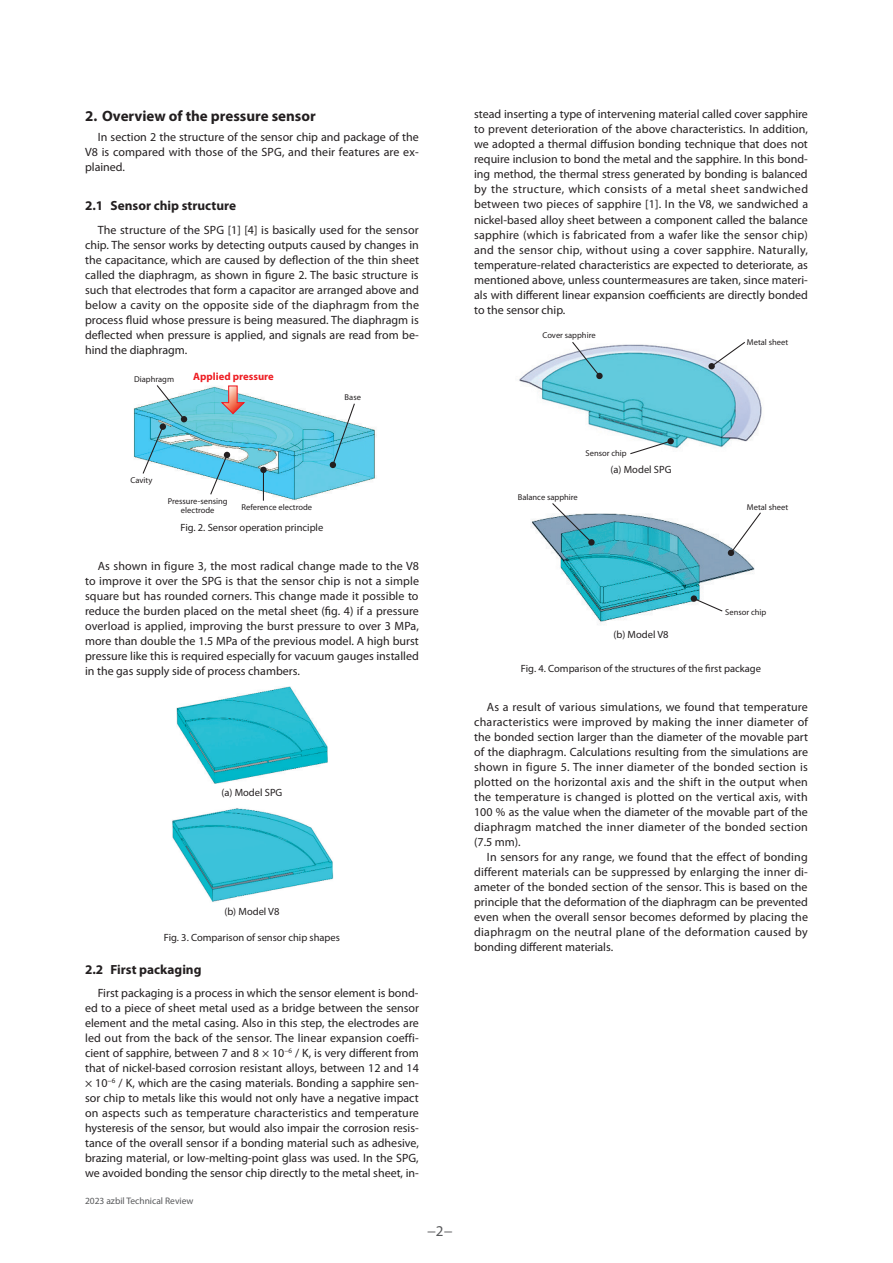
<style>
.page{position:relative;width:893px;height:1263px;background:#fff}
.page>*{position:absolute;margin:0;border:0;box-sizing:border-box;transform-origin:0 0}
.t1{font:700 15px "Myriad Pro";color:#231f20}
.t2{font:15px "Myriad Pro";color:#57585a}
.t3{font:700 13.35px "Myriad Pro";color:#231f20}
.t4{font:12px/15px "Myriad Pro";color:#231f20;text-align:justify}
.t5{font:700 10.65px "Myriad Pro";color:#ee1d23}
.t6{font:10.5px "Myriad Pro";color:#231f20}
.t7{font:9.45px "Myriad Pro";color:#57585a}
.t8{font:8.55px/9.8px "Myriad Pro";color:#231f20;text-align:center}
</style>
<div class="page">
<img style="left:133px;top:386px;width:244px;height:115px">
<svg style="left:330px;top:402px;width:26px;height:66px"></svg>
<hr style="left:263px;top:470px;width:1px;height:31px;background:#231f20">
<div style="left:260px;top:467px;width:7px;height:6px;background:#231f20;border-radius:50%"></div>
<svg style="left:209px;top:452px;width:21px;height:44px"></svg>
<svg style="left:180px;top:416px;width:8px;height:7px"></svg>
<svg style="left:142px;top:385px;width:44px;height:90px"></svg>
<div style="left:160px;top:423px;width:6px;height:7px;background:#231f20;border-radius:50%"></div>
<svg style="left:221px;top:385px;width:26px;height:30px"></svg>
<img style="left:177px;top:686px;width:150px;height:97px">
<img style="left:172px;top:808px;width:162px;height:94px">
<img style="left:519px;top:344px;width:243px;height:105px">
<img style="left:531px;top:513px;width:224px;height:110px">
<svg style="left:710px;top:342px;width:36px;height:26px"></svg>
<div style="left:708px;top:363px;width:7px;height:6px;background:#231f20;border-radius:50%"></div>
<svg style="left:728px;top:512px;width:33px;height:44px"></svg>
<svg style="left:571px;top:342px;width:30px;height:35px"></svg>
<div style="left:596px;top:372px;width:7px;height:7px;background:#231f20;border-radius:3px"></div>
<svg style="left:551px;top:503px;width:42px;height:41px"></svg>
<div style="left:588px;top:539px;width:7px;height:7px;background:#231f20;border-radius:3px"></div>
<svg style="left:629px;top:440px;width:43px;height:15px"></svg>
<div style="left:667px;top:438px;width:7px;height:6px;background:#231f20;border-radius:50%"></div>
<svg style="left:692px;top:597px;width:32px;height:15px"></svg>
<div style="left:691px;top:595px;width:6px;height:7px;background:#231f20;border-radius:50%"></div>
<p class="t1" style="left:85px;top:106px;width:232px">2. Overview of the pressure sensor</p>
<p class="t4" style="left:85px;top:129px;width:335px;text-indent:13px">In section 2 the structure of the sensor chip and package of the V8 is compared with those of the SPG, and their features are ex&shy;plained.</p>
<p class="t3" style="left:85px;top:197px;width:152px">2.1 Sensor chip structure</p>
<p class="t4" style="left:85px;top:222px;width:336px;text-indent:13px">The structure of the SPG [1] [4] is basically used for the sensor chip. The sensor works by detecting outputs caused by changes in the capacitance, which are caused by deflection of the thin sheet called the diaphragm, as shown in figure 2. The basic structure is such that electrodes that form a capacitor are arranged above and below a cavity on the opposite side of the diaphragm from the process fluid whose pressure is being measured. The diaphragm is deflected when pressure is applied, and signals are read from be&shy;hind the diaphragm.</p>
<p class="t8" style="left:134px;top:374px;width:41px">Diaphragm</p>
<p class="t5" style="left:193px;top:369px;width:82px">Applied pressure</p>
<p class="t8" style="left:345px;top:392px;width:18px">Base</p>
<p class="t8" style="left:131px;top:475px;width:23px">Cavity</p>
<p class="t8" style="left:168px;top:496px;width:61px">Pressure-sensing electrode</p>
<p class="t8" style="left:242px;top:502px;width:72px">Reference electrode</p>
<p class="t6" style="left:180px;top:521px;width:144px">Fig. 2. Sensor operation principle</p>
<p class="t4" style="left:85px;top:558px;width:335px;text-indent:13px">As shown in figure 3, the most radical change made to the V8 to improve it over the SPG is that the sensor chip is not a simple square but has rounded corners. This change made it possible to reduce the burden placed on the metal sheet (fig. 4) if a pressure overload is applied, improving the burst pressure to over 3 MPa, more than double the 1.5 MPa of the previous model. A high burst pressure like this is required especially for vacuum gauges installed in the gas supply side of process chambers.</p>
<p class="t6" style="left:221px;top:786px;width:62px">(a) Model SPG</p>
<p class="t6" style="left:224px;top:905px;width:57px">(b) Model V8</p>
<p class="t6" style="left:164px;top:930px;width:178px">Fig. 3. Comparison of sensor chip shapes</p>
<p class="t3" style="left:85px;top:961px;width:118px">2.2 First packaging</p>
<p class="t4" style="left:85px;top:986px;width:336px;text-indent:13px">First packaging is a process in which the sensor element is bond&shy;ed to a piece of sheet metal used as a bridge between the sensor element and the metal casing. Also in this step, the electrodes are led out from the back of the sensor. The linear expansion coeffi&shy;cient of sapphire, between 7 and 8 × 10<sup>−6</sup> / K, is very different from that of nickel-based corrosion resistant alloys, between 12 and 14 × 10<sup>−6</sup> / K, which are the casing materials. Bonding a sapphire sen&shy;sor chip to metals like this would not only have a negative impact on aspects such as temperature characteristics and temperature hysteresis of the sensor, but would also impair the corrosion resis&shy;tance of the overall sensor if a bonding material such as adhesive, brazing material, or low-melting-point glass was used. In the SPG, we avoided bonding the sensor chip directly to the metal sheet, in-</p>
<p class="t7" style="left:85px;top:1195px;width:110px">2023 azbil Technical Review</p>
<p class="t2" style="left:427px;top:1221px;width:27px">−2−</p>
<p class="t4" style="left:474px;top:107px;width:336px">stead inserting a type of intervening material called cover sapphire to prevent deterioration of the above characteristics. In addition, we adopted a thermal diffusion bonding technique that does not require inclusion to bond the metal and the sapphire. In this bond&shy;ing method, the thermal stress generated by bonding is balanced by the structure, which consists of a metal sheet sandwiched between two pieces of sapphire [1]. In the V8, we sandwiched a nickel-based alloy sheet between a component called the balance sapphire (which is fabricated from a wafer like the sensor chip) and the sensor chip, without using a cover sapphire. Naturally, temperature-related characteristics are expected to deteriorate, as mentioned above, unless countermeasures are taken, since materi&shy;als with different linear expansion coefficients are directly bonded to the sensor chip.</p>
<p class="t8" style="left:542px;top:330px;width:55px">Cover sapphire</p>
<p class="t8" style="left:585px;top:448px;width:43px">Sensor chip</p>
<p class="t8" style="left:518px;top:492px;width:62px">Balance sapphire</p>
<p class="t6" style="left:611px;top:463px;width:62px">(a) Model SPG</p>
<p class="t6" style="left:613px;top:628px;width:57px">(b) Model V8</p>
<p class="t8" style="left:747px;top:337px;width:43px">Metal sheet</p>
<p class="t8" style="left:747px;top:502px;width:43px">Metal sheet</p>
<p class="t8" style="left:725px;top:607px;width:43px">Sensor chip</p>
<p class="t6" style="left:521px;top:662px;width:242px">Fig. 4. Comparison of the structures of the first package</p>
<p class="t4" style="left:474px;top:699px;width:335px;text-indent:13px">As a result of various simulations, we found that temperature characteristics were improved by making the inner diameter of the bonded section larger than the diameter of the movable part of the diaphragm. Calculations resulting from the simulations are shown in figure 5. The inner diameter of the bonded section is plotted on the horizontal axis and the shift in the output when the temperature is changed is plotted on the vertical axis, with 100 % as the value when the diameter of the movable part of the diaphragm matched the inner diameter of the bonded section (7.5 mm).</p>
<p class="t4" style="left:474px;top:849px;width:335px;text-indent:13px">In sensors for any range, we found that the effect of bonding different materials can be suppressed by enlarging the inner di&shy;ameter of the bonded section of the sensor. This is based on the principle that the deformation of the diaphragm can be prevented even when the overall sensor becomes deformed by placing the diaphragm on the neutral plane of the deformation caused by bonding different materials.</p>
</div>
